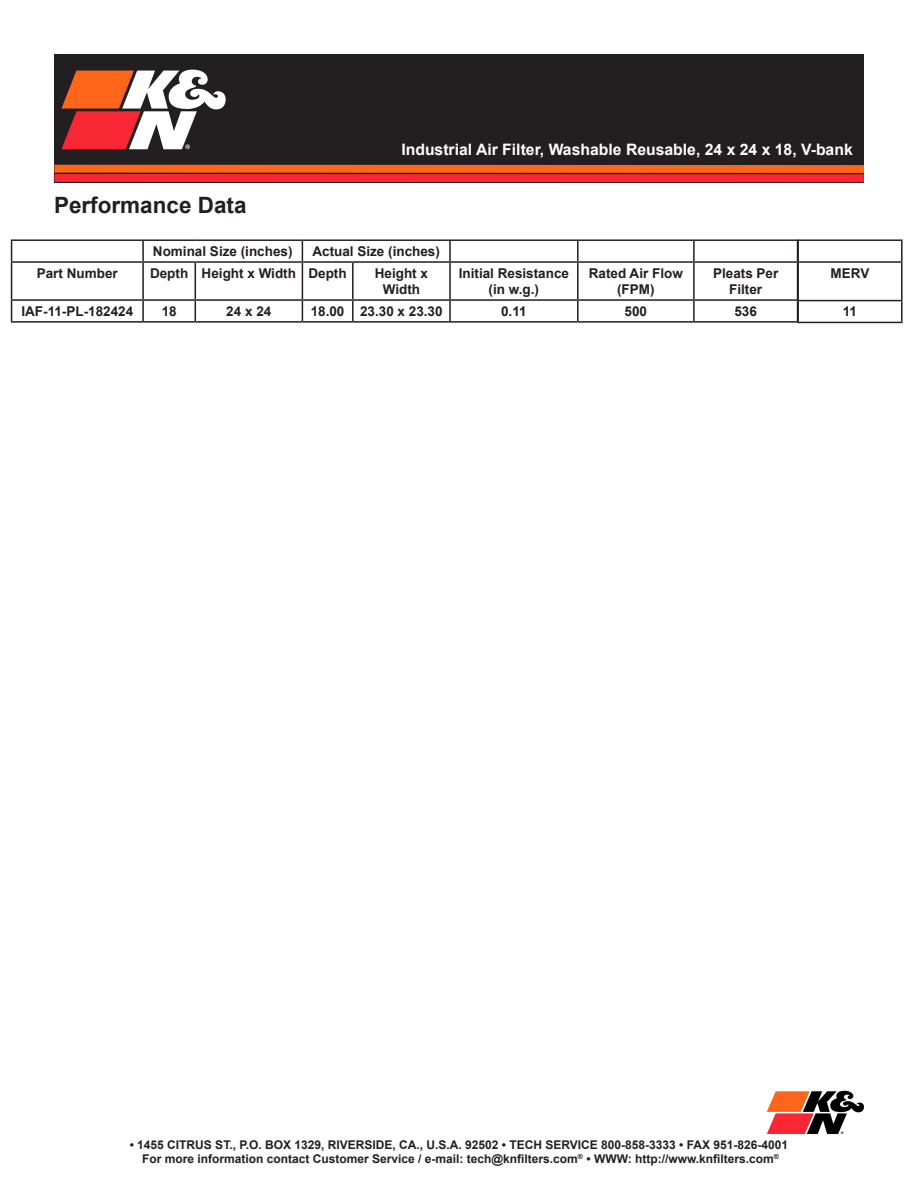
<style>
.page{position:relative;width:918px;height:1188px;background:#fff}
.page>*{position:absolute;margin:0;border:0;box-sizing:border-box;transform-origin:0 0}
.t1{font:700 22.5px "Arial";color:#231f20}
.t2{font:700 15.75px "Arial";color:#fff}
.t3{font:700 13.5px/16.2px "Arial";color:#231f20;text-align:center}
.t4{font:700 12px/14.4px "Arial";color:#231f20;text-align:center}
</style>
<div class="page">
<svg style="left:767px;top:1091px;width:97px;height:43px"></svg>
<hr style="left:11px;top:239px;width:132px;height:2px;background:#231f20">
<svg style="left:11px;top:241px;width:1px;height:20px"></svg>
<hr style="left:143px;top:239px;width:52px;height:2px;background:#231f20">
<hr style="left:142px;top:241px;width:2px;height:20px;background:#231f20">
<hr style="left:195px;top:239px;width:107px;height:2px;background:#231f20">
<hr style="left:302px;top:239px;width:51px;height:2px;background:#231f20">
<svg style="left:302px;top:241px;width:1px;height:20px"></svg>
<hr style="left:353px;top:239px;width:97px;height:2px;background:#231f20">
<hr style="left:450px;top:239px;width:128px;height:2px;background:#231f20">
<hr style="left:449px;top:241px;width:2px;height:20px;background:#231f20">
<hr style="left:578px;top:239px;width:116px;height:2px;background:#231f20">
<hr style="left:577px;top:241px;width:2px;height:20px;background:#231f20">
<hr style="left:694px;top:239px;width:104px;height:2px;background:#231f20">
<hr style="left:693px;top:241px;width:2px;height:20px;background:#231f20">
<hr style="left:11px;top:261px;width:132px;height:2px;background:#231f20">
<hr style="left:11px;top:263px;width:1px;height:36px;background:#231f20">
<hr style="left:143px;top:261px;width:52px;height:2px;background:#231f20">
<hr style="left:142px;top:263px;width:2px;height:36px;background:#231f20">
<hr style="left:195px;top:261px;width:107px;height:2px;background:#231f20">
<hr style="left:195px;top:263px;width:1px;height:36px;background:#231f20">
<hr style="left:302px;top:261px;width:51px;height:2px;background:#231f20">
<hr style="left:302px;top:263px;width:1px;height:36px;background:#231f20">
<hr style="left:353px;top:261px;width:97px;height:2px;background:#231f20">
<hr style="left:352px;top:263px;width:2px;height:36px;background:#231f20">
<hr style="left:450px;top:261px;width:128px;height:2px;background:#231f20">
<hr style="left:449px;top:263px;width:2px;height:36px;background:#231f20">
<hr style="left:578px;top:261px;width:116px;height:2px;background:#231f20">
<hr style="left:577px;top:263px;width:2px;height:36px;background:#231f20">
<hr style="left:694px;top:261px;width:104px;height:2px;background:#231f20">
<hr style="left:693px;top:263px;width:2px;height:36px;background:#231f20">
<hr style="left:11px;top:299px;width:132px;height:2px;background:#231f20">
<svg style="left:11px;top:301px;width:1px;height:20px"></svg>
<hr style="left:143px;top:299px;width:52px;height:2px;background:#231f20">
<hr style="left:142px;top:301px;width:2px;height:20px;background:#231f20">
<hr style="left:195px;top:299px;width:107px;height:2px;background:#231f20">
<svg style="left:195px;top:301px;width:1px;height:20px"></svg>
<hr style="left:302px;top:299px;width:51px;height:2px;background:#231f20">
<svg style="left:302px;top:301px;width:1px;height:20px"></svg>
<hr style="left:353px;top:299px;width:97px;height:2px;background:#231f20">
<hr style="left:352px;top:301px;width:2px;height:20px;background:#231f20">
<hr style="left:450px;top:299px;width:128px;height:2px;background:#231f20">
<hr style="left:449px;top:301px;width:2px;height:20px;background:#231f20">
<hr style="left:578px;top:299px;width:116px;height:2px;background:#231f20">
<hr style="left:577px;top:301px;width:2px;height:20px;background:#231f20">
<hr style="left:694px;top:299px;width:104px;height:2px;background:#231f20">
<hr style="left:693px;top:301px;width:2px;height:20px;background:#231f20">
<hr style="left:11px;top:321px;width:132px;height:2px;background:#231f20">
<hr style="left:143px;top:321px;width:52px;height:2px;background:#231f20">
<hr style="left:195px;top:321px;width:107px;height:2px;background:#231f20">
<hr style="left:302px;top:321px;width:51px;height:2px;background:#231f20">
<hr style="left:353px;top:321px;width:97px;height:2px;background:#231f20">
<hr style="left:450px;top:321px;width:128px;height:2px;background:#231f20">
<hr style="left:578px;top:321px;width:116px;height:2px;background:#231f20">
<hr style="left:694px;top:321px;width:104px;height:2px;background:#231f20">
<hr style="left:797px;top:239px;width:106px;height:2px;background:#231f20">
<hr style="left:797px;top:241px;width:2px;height:20px;background:#231f20">
<hr style="left:901px;top:241px;width:2px;height:20px;background:#231f20">
<hr style="left:797px;top:261px;width:106px;height:2px;background:#231f20">
<hr style="left:797px;top:263px;width:2px;height:37px;background:#231f20">
<hr style="left:901px;top:263px;width:2px;height:37px;background:#231f20">
<hr style="left:797px;top:300px;width:106px;height:1px;background:#231f20">
<hr style="left:797px;top:301px;width:2px;height:21px;background:#231f20">
<hr style="left:901px;top:301px;width:2px;height:21px;background:#231f20">
<hr style="left:797px;top:322px;width:106px;height:1px;background:#231f20">
<div style="left:54px;top:54px;width:810px;height:129px;background:#231f20"></div>
<svg style="left:61px;top:70px;width:165px;height:79px"></svg>
<div style="left:54px;top:165px;width:810px;height:8px;background:#ff661c"></div>
<div style="left:55px;top:174px;width:809px;height:8px;background:#f92634"></div>
<h1 class="t1" style="left:54px;top:189px;width:194px">Performance Data</h1>
<p class="t2" style="left:401px;top:138px;width:453px">Industrial Air Filter, Washable Reusable, 24 x 24 x 18, V-bank</p>
<p class="t3" style="left:153px;top:243px;width:141px">Nominal Size (inches)</p>
<p class="t3" style="left:312px;top:243px;width:129px">Actual Size (inches)</p>
<p class="t3" style="left:37px;top:265px;width:83px">Part Number</p>
<p class="t3" style="left:150px;top:265px;width:198px">Depth Height x Width Depth</p>
<p class="t3" style="left:375px;top:265px;width:55px">Height x<br>Width</p>
<p class="t3" style="left:459px;top:265px;width:112px">Initial Resistance (in w.g.)</p>
<p class="t3" style="left:589px;top:265px;width:96px">Rated Air Flow (FPM)</p>
<p class="t3" style="left:713px;top:265px;width:67px">Pleats Per<br>Filter</p>
<p class="t3" style="left:21px;top:303px;width:113px">IAF-11-PL-182424</p>
<p class="t3" style="left:162px;top:303px;width:17px">18</p>
<p class="t3" style="left:226px;top:303px;width:47px">24 x 24</p>
<p class="t3" style="left:311px;top:303px;width:133px">18.00 23.30 x 23.30</p>
<p class="t3" style="left:501px;top:303px;width:27px">0.11</p>
<p class="t3" style="left:625px;top:303px;width:24px">500</p>
<p class="t3" style="left:734px;top:303px;width:24px">536</p>
<p class="t3" style="left:831px;top:265px;width:40px">MERV</p>
<p class="t3" style="left:843px;top:304px;width:16px">11</p>
<p class="t4" style="left:130px;top:1138px;width:660px">• 1455 CITRUS ST., P.O. BOX 1329, RIVERSIDE, CA., U.S.A. 92502 • TECH SERVICE 800-858-3333 • FAX 951-826-4001<br>For more information contact Customer Service / e-mail: tech@knfilters.com<sup>®</sup> • WWW: http://www.knfilters.com<sup>®</sup></p>
</div>
